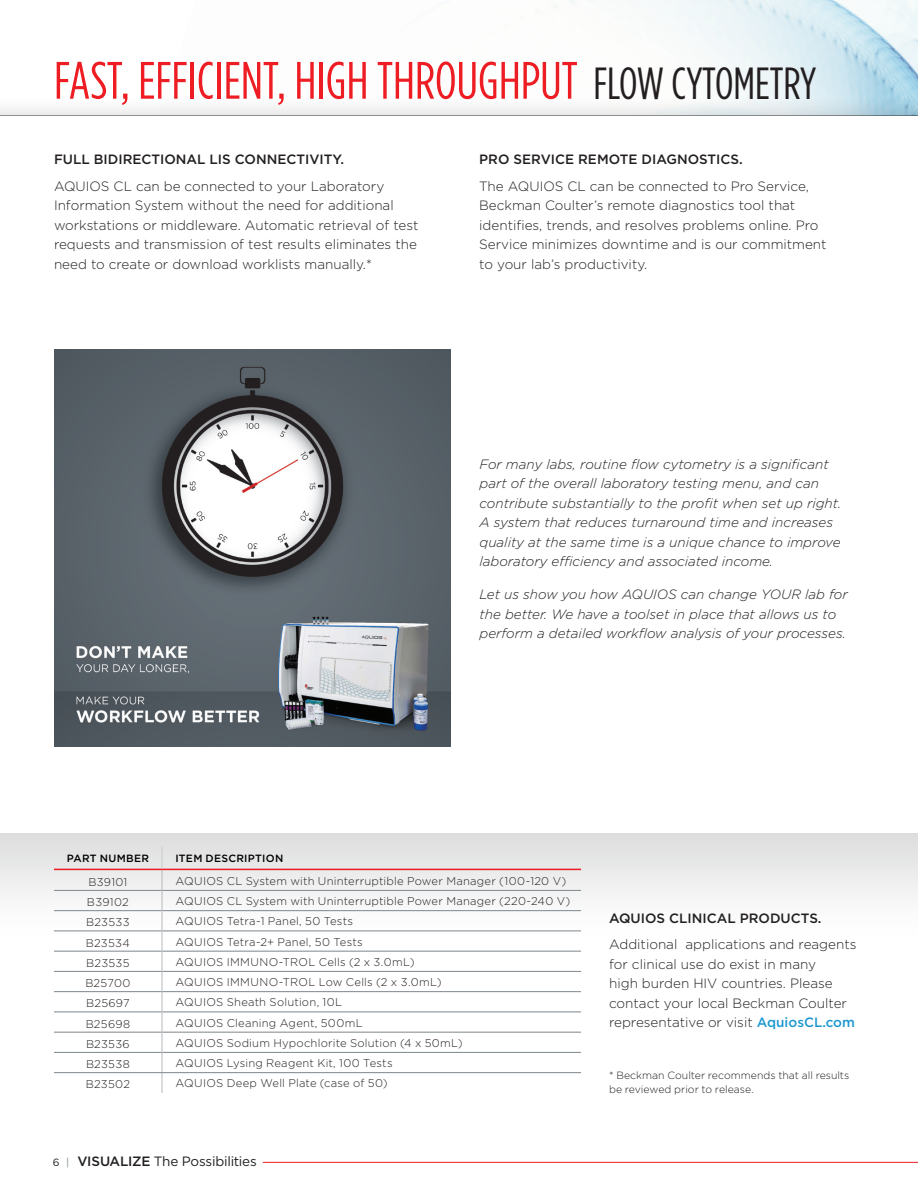
<style>
.page{position:relative;width:918px;height:1188px;background:#fff}
.page>*{position:absolute;margin:0;border:0;box-sizing:border-box;transform-origin:0 0}
.Heder{font:52.5px "Gotham Condensed";color:#ee1d23}
.Body_Copy{font:300 13.5px/19.5px "Gotham";color:#231f20}
.Body_Copy-2{font:italic 300 13.5px/19.5px "Gotham";color:#231f20}
.Body_Copy-3{font:500 13.5px "Gotham";color:#231f20}
.t1{font:13.5px "Gotham";letter-spacing:-.02em;color:#231f20}
.Table_-_Data{font:300 11.25px "Gotham";letter-spacing:.02em;color:#231f20}
.Table_-_Left_Col{font:300 11.25px "Gotham";letter-spacing:.02em;color:#231f20}
.t2{font:300 10.5px/13.5px "Gotham";color:#231f20}
.Table_-_Header{font:500 10.5px "Gotham";letter-spacing:.03em;color:#000}
.s1{font-size:45px;color:#231f20}
.s2{font-weight:500;color:#1d98cf}
.s3{font-size:10.5px}
.s4{font-size:10.5px;color:#7e868d}
.s5{font-weight:500}
</style>
<div class="page">
<hr style="left:263px;top:1162px;width:655px;height:1px;background:#ee1d23">
<img style="left:538px;top:0;width:380px;height:94px">
<div style="left:0;top:94px;width:918px;height:66px;background:#231f20;opacity:.4"></div>
<div style="left:0;top:116px;width:918px;height:996px;background:#fff"></div>
<div style="left:0;top:834px;width:918px;height:270px;background:linear-gradient(to bottom,#ebe9ea,#fff)"></div>
<img style="left:54px;top:350px;width:396px;height:396px">
<hr style="left:54px;top:869px;width:108px;height:1px;background:#ee1d23">
<hr style="left:162px;top:869px;width:419px;height:1px;background:#ee1d23">
<hr style="left:162px;top:890px;width:419px;height:1px;background:#7e868d">
<hr style="left:54px;top:890px;width:108px;height:1px;background:#7e868d">
<hr style="left:54px;top:910px;width:108px;height:1px;background:#7e868d">
<hr style="left:54px;top:931px;width:108px;height:1px;background:#7e868d">
<hr style="left:54px;top:951px;width:108px;height:1px;background:#7e868d">
<hr style="left:54px;top:971px;width:108px;height:1px;background:#7e868d">
<hr style="left:54px;top:991px;width:108px;height:1px;background:#7e868d">
<hr style="left:54px;top:1012px;width:108px;height:1px;background:#7e868d">
<hr style="left:54px;top:1032px;width:108px;height:1px;background:#7e868d">
<hr style="left:54px;top:1052px;width:108px;height:1px;background:#7e868d">
<hr style="left:162px;top:910px;width:419px;height:1px;background:#7e868d">
<hr style="left:162px;top:931px;width:419px;height:1px;background:#7e868d">
<hr style="left:162px;top:951px;width:419px;height:1px;background:#7e868d">
<hr style="left:162px;top:971px;width:419px;height:1px;background:#7e868d">
<hr style="left:162px;top:991px;width:419px;height:1px;background:#7e868d">
<hr style="left:162px;top:1012px;width:419px;height:1px;background:#7e868d">
<hr style="left:162px;top:1032px;width:419px;height:1px;background:#7e868d">
<hr style="left:162px;top:1052px;width:419px;height:1px;background:#7e868d">
<svg style="left:162px;top:847px;width:1px;height:246px"></svg>
<hr style="left:54px;top:1072px;width:108px;height:1px;background:#7e868d">
<hr style="left:162px;top:1072px;width:419px;height:1px;background:#7e868d">
<img style="left:914px;top:866px;width:4px;height:238px">
<p class="Heder" style="left:54px;top:50px;width:764px">FAST, EFFICIENT, HIGH THROUGHPUT <span class="s1">FLOW CYTOMETRY</span></p>
<p class="Body_Copy-3" style="left:54px;top:151px;width:292px">FULL BIDIRECTIONAL LIS CONNECTIVITY.</p>
<p class="Body_Copy" style="left:54px;top:176px;width:366px">AQUIOS CL can be connected to your Laboratory Information System without the need for additional workstations or middleware. Automatic retrieval of test requests and transmission of test results eliminates the need to create or download worklists manually.*</p>
<p class="Body_Copy-3" style="left:479px;top:151px;width:265px">PRO SERVICE REMOTE DIAGNOSTICS.</p>
<p class="Body_Copy" style="left:479px;top:176px;width:349px">The AQUIOS CL can be connected to Pro Service, Beckman Coulter’s remote diagnostics tool that identifies, trends, and resolves problems online. Pro Service minimizes downtime and is our commitment to your lab’s productivity.</p>
<p class="Body_Copy-2" style="left:480px;top:454px;width:363px">For many labs, routine flow cytometry is a significant part of the overall laboratory testing menu, and can contribute substantially to the profit when set up right.<br>A system that reduces turnaround time and increases quality at the same time is a unique chance to improve laboratory efficiency and associated income.</p>
<p class="Body_Copy-2" style="left:480px;top:584px;width:370px">Let us show you how AQUIOS can change YOUR lab for the better. We have a toolset in place that allows us to perform a detailed workflow analysis of your processes.</p>
<p class="Table_-_Header" style="left:67px;top:851px;width:84px">PART NUMBER</p>
<p class="Table_-_Header" style="left:176px;top:851px;width:109px">ITEM DESCRIPTION</p>
<p class="Table_-_Left_Col" style="left:88px;top:875px;width:41px">B39101</p>
<p class="Table_-_Data" style="left:176px;top:874px;width:392px">AQUIOS CL System with Uninterruptible Power Manager (100-120 V)</p>
<p class="Table_-_Left_Col" style="left:87px;top:895px;width:43px">B39102</p>
<p class="Table_-_Data" style="left:176px;top:894px;width:396px">AQUIOS CL System with Uninterruptible Power Manager (220-240 V)</p>
<p class="Table_-_Left_Col" style="left:86px;top:915px;width:45px">B23533</p>
<p class="Table_-_Data" style="left:176px;top:914px;width:179px">AQUIOS Tetra-1 Panel, 50 Tests</p>
<p class="Table_-_Left_Col" style="left:86px;top:936px;width:46px">B23534</p>
<p class="Table_-_Data" style="left:176px;top:934px;width:189px">AQUIOS Tetra-2+ Panel, 50 Tests</p>
<p class="Table_-_Left_Col" style="left:86px;top:956px;width:45px">B23535</p>
<p class="Table_-_Data" style="left:176px;top:955px;width:241px">AQUIOS IMMUNO-TROL Cells (2 x 3.0mL)</p>
<p class="Table_-_Left_Col" style="left:85px;top:976px;width:47px">B25700</p>
<p class="Table_-_Data" style="left:176px;top:975px;width:268px">AQUIOS IMMUNO-TROL Low Cells (2 x 3.0mL)</p>
<p class="Table_-_Left_Col" style="left:86px;top:996px;width:45px">B25697</p>
<p class="Table_-_Data" style="left:176px;top:995px;width:168px">AQUIOS Sheath Solution, 10L</p>
<p class="Table_-_Left_Col" style="left:86px;top:1017px;width:46px">B25698</p>
<p class="Table_-_Data" style="left:176px;top:1015px;width:189px">AQUIOS Cleaning Agent, 500mL</p>
<p class="Table_-_Left_Col" style="left:86px;top:1037px;width:45px">B23536</p>
<p class="Table_-_Data" style="left:176px;top:1036px;width:289px">AQUIOS Sodium Hypochlorite Solution (4 x 50mL)</p>
<p class="Table_-_Left_Col" style="left:86px;top:1057px;width:45px">B23538</p>
<p class="Table_-_Data" style="left:176px;top:1056px;width:219px">AQUIOS Lysing Reagent Kit, 100 Tests</p>
<p class="Table_-_Left_Col" style="left:86px;top:1077px;width:46px">B23502</p>
<p class="Table_-_Data" style="left:176px;top:1076px;width:214px">AQUIOS Deep Well Plate (case of 50)</p>
<p class="t2" style="left:609px;top:1069px;width:242px">* Beckman Coulter recommends that all results be reviewed prior to release.</p>
<p class="Body_Copy-3" style="left:609px;top:909px;width:214px">AQUIOS CLINICAL PRODUCTS.</p>
<p class="Body_Copy" style="left:609px;top:934px;width:249px">Additional applications and reagents for clinical use do exist in many<br>high burden HIV countries. Please contact your local Beckman Coulter representative or visit <span class="s2">AquiosCL.com</span></p>
<p class="t1" style="left:53px;top:1152px;width:205px"><span class="s3">6</span> <span class="s4">|</span> <span class="s5">VISUALIZE</span> The Possibilities</p>
</div>
